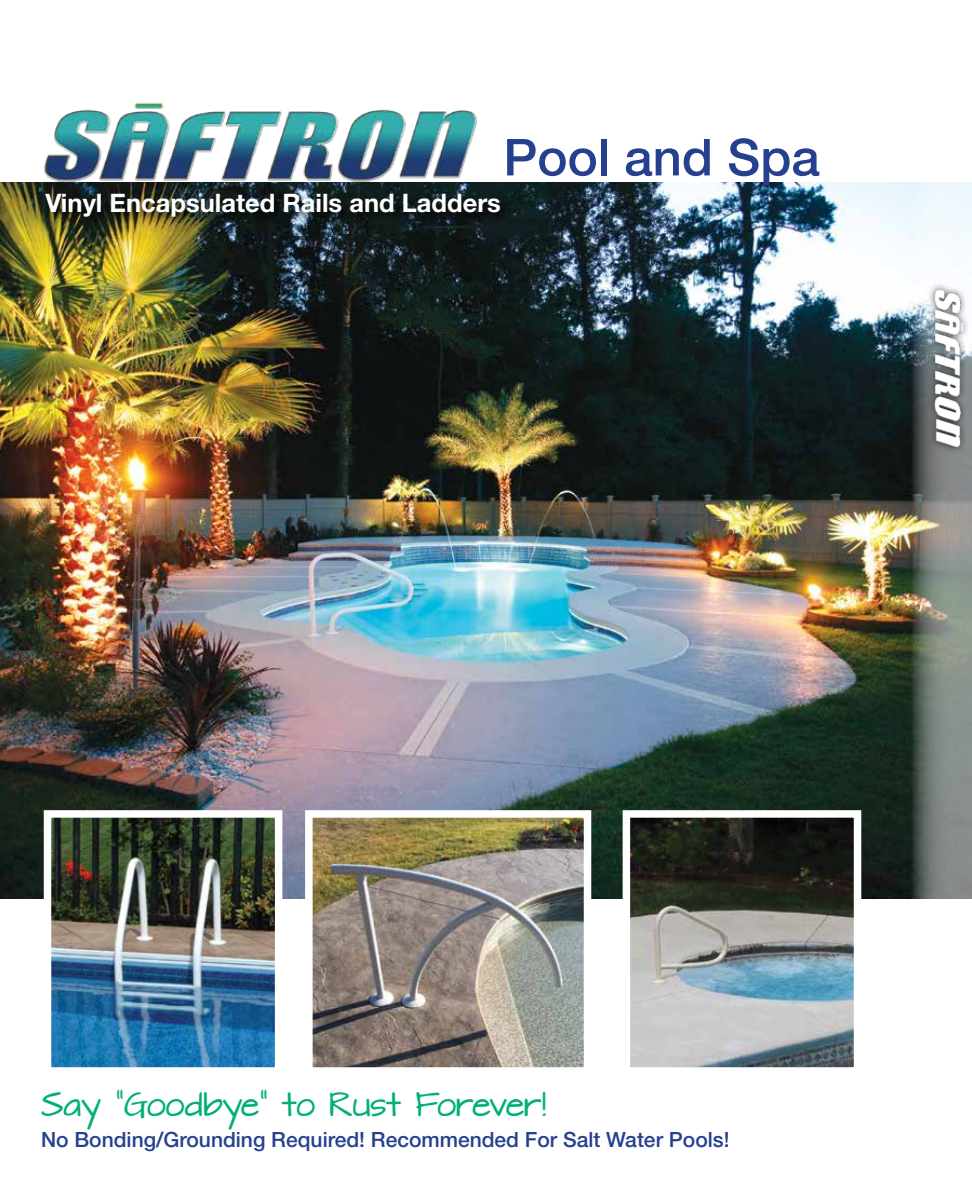
<style>
.page{position:relative;width:972px;height:1188px;background:#fff}
.page>*{position:absolute;margin:0;border:0;box-sizing:border-box;transform-origin:0 0}
.t1{font:500 51px "Helvetica Neue";color:#25408f}
.t2{font:28.5px "Architects Daughter";color:#00b074}
.t3{font:700 25.5px "Helvetica Neue";color:#fff}
.t4{font:500 21px "Helvetica Neue";color:#25408f}
</style>
<div class="page">
<img style="left:0;top:183px;width:910px;height:716px">
<img style="left:38px;top:102px;width:444px;height:83px">
<div style="left:43px;top:191px;width:470px;height:38px;background:#000;opacity:.75"></div>
<svg style="left:910px;top:182px;width:62px;height:717px;background:#8c938f"></svg>
<img style="left:53px;top:819px;width:220px;height:247px">
<div style="left:44px;top:810px;width:238px;height:265px;border:8px solid #fff"></div>
<img style="left:314px;top:819px;width:268px;height:247px">
<div style="left:305px;top:810px;width:286px;height:265px;border:8px solid #fff"></div>
<img style="left:632px;top:819px;width:220px;height:247px">
<div style="left:623px;top:810px;width:238px;height:265px;border:8px solid #fff"></div>
<div style="left:927px;top:282px;width:43px;height:172px;background:#000;opacity:.75"></div>
<img style="left:933px;top:288px;width:31px;height:160px">
<h1 class="t1" style="left:503px;top:127px;width:318px">Pool and Spa</h1>
<p class="t3" style="left:45px;top:187px;width:457px">Vinyl Encapsulated Rails and Ladders</p>
<h2 class="t2" style="left:41px;top:1084px;width:507px">Say “Goodbye” to Rust Forever!</h2>
<p class="t4" style="left:41px;top:1127px;width:690px">No Bonding/Grounding Required! Recommended For Salt Water Pools!</p>
</div>
